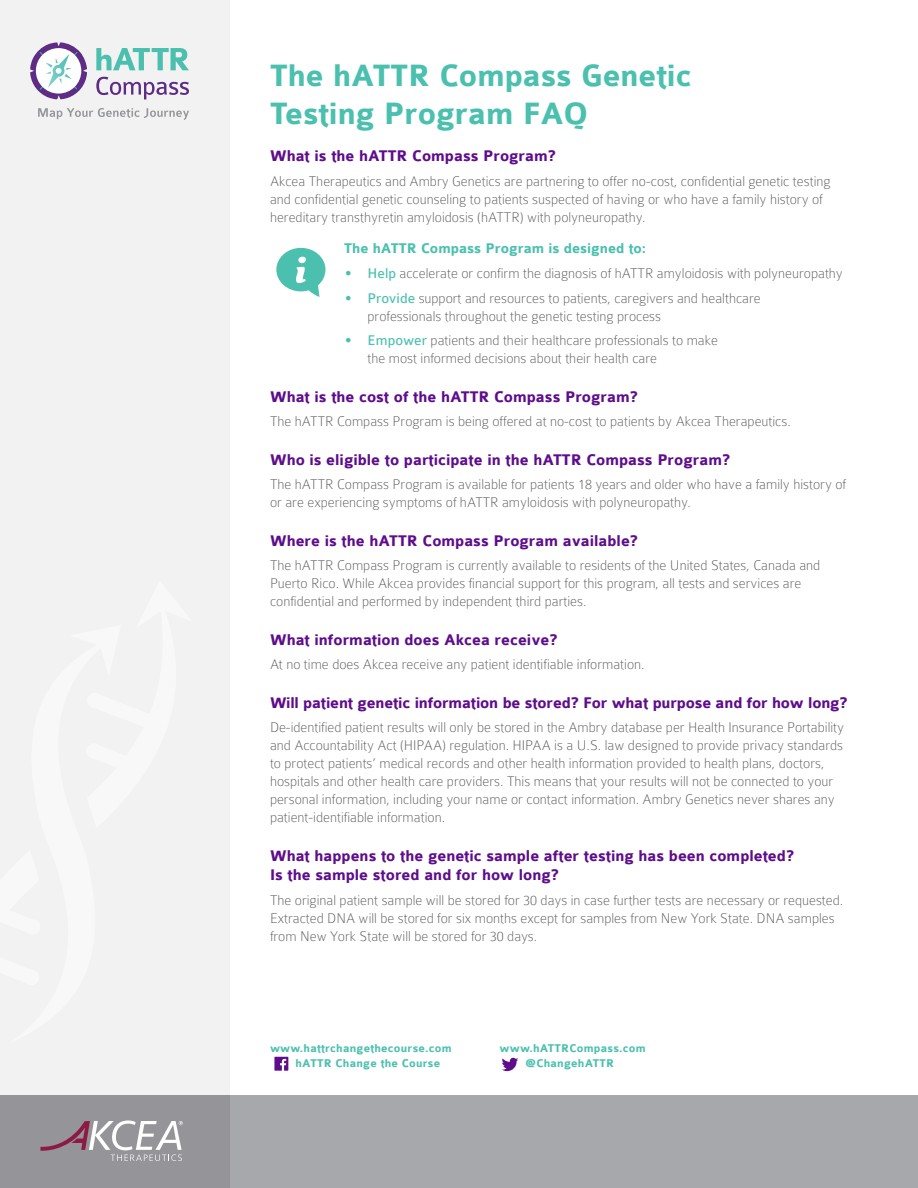
<style>
.page{position:relative;width:918px;height:1188px;background:#fff}
.page>*{position:absolute;margin:0;border:0;box-sizing:border-box;transform-origin:0 0}
.t1{font:700 33px/37.5px "Colaborate";color:#4bc0af}
.t2{font:700 16.5px/19.5px "Colaborate";color:#5e0d8b}
.t3{font:100 15px/18px "Colaborate";color:#59595c}
.t4{font:700 15px "Colaborate";color:#4bc0af}
.t5{font:700 12px "Colaborate";letter-spacing:.02em;color:#4bc0af}
.s1{font-weight:700;color:#4bc0af}
.s2{font-weight:400;color:#4bc0af}
</style>
<div class="page">
<div style="left:0;top:1096px;width:918px;height:92px;background:#a6a8ab"></div>
<div style="left:0;top:0;width:230px;height:1188px;background:#f2f2f2"></div>
<div style="left:0;top:1096px;width:230px;height:92px;background:#949499"></div>
<svg style="left:40px;top:1120px;width:143px;height:41px"></svg>
<svg style="left:502px;top:1058px;width:16px;height:13px"></svg>
<svg style="left:274px;top:1057px;width:14px;height:14px"></svg>
<svg style="left:96px;top:48px;width:93px;height:22px"></svg>
<svg style="left:38px;top:108px;width:151px;height:12px"></svg>
<svg style="left:96px;top:77px;width:93px;height:22px"></svg>
<svg style="left:30px;top:42px;width:57px;height:57px"></svg>
<svg style="left:276px;top:248px;width:50px;height:49px"></svg>
<p class="t1" style="left:270px;top:58px;width:423px">The hATTR Compass Genetic<br>Testing Program FAQ</p>
<p class="t2" style="left:270px;top:146px;width:287px">What is the hATTR Compass Program?</p>
<p class="t3" style="left:270px;top:172px;width:562px">Akcea Therapeutics and Ambry Genetics are partnering to offer no-cost, confidential genetic testing and confidential genetic counseling to patients suspected of having or who have a family history of hereditary transthyretin amyloidosis (hATTR) with polyneuropathy.</p>
<p class="t4" style="left:344px;top:241px;width:303px">The hATTR Compass Program is designed to:</p>
<p class="t3" style="left:344px;top:264px;width:500px"><span class="s1">•</span> <span class="s2">Help</span> accelerate or confirm the diagnosis of hATTR amyloidosis with polyneuropathy</p>
<p class="t3" style="left:368px;top:289px;width:395px;text-indent:-23px"><span class="s1">•</span> <span class="s2">Provide</span> support and resources to patients, caregivers and healthcare professionals throughout the genetic testing process</p>
<p class="t3" style="left:368px;top:332px;width:352px;text-indent:-23px"><span class="s1">•</span> <span class="s2">Empower</span> patients and their healthcare professionals to make the most informed decisions about their health care</p>
<p class="t2" style="left:270px;top:387px;width:369px">What is the cost of the hATTR Compass Program?</p>
<p class="t3" style="left:270px;top:413px;width:522px">The hATTR Compass Program is being offered at no-cost to patients by Akcea Therapeutics.</p>
<p class="t2" style="left:270px;top:450px;width:462px">Who is eligible to participate in the hATTR Compass Program?</p>
<p class="t3" style="left:270px;top:476px;width:578px">The hATTR Compass Program is available for patients 18 years and older who have a family history of or are experiencing symptoms of hATTR amyloidosis with polyneuropathy.</p>
<p class="t2" style="left:270px;top:531px;width:369px">Where is the hATTR Compass Program available?</p>
<p class="t3" style="left:270px;top:557px;width:552px">The hATTR Compass Program is currently available to residents of the United States, Canada and<br>Puerto Rico. While Akcea provides financial support for this program, all tests and services are confidential and performed by independent third parties.</p>
<p class="t2" style="left:270px;top:630px;width:289px">What information does Akcea receive?</p>
<p class="t3" style="left:270px;top:656px;width:376px">At no time does Akcea receive any patient identifiable information.</p>
<p class="t2" style="left:270px;top:693px;width:579px">Will patient genetic information be stored? For what purpose and for how long?</p>
<p class="t3" style="left:270px;top:719px;width:576px">De-identified patient results will only be stored in the Ambry database per Health Insurance Portability and Accountability Act (HIPAA) regulation. HIPAA is a U.S. law designed to provide privacy standards to protect patients’ medical records and other health information provided to health plans, doctors, hospitals and other health care providers. This means that your results will not be connected to your personal information, including your name or contact information. Ambry Genetics never shares any patient-identifiable information.</p>
<p class="t2" style="left:270px;top:846px;width:526px">What happens to the genetic sample after testing has been completed?<br>Is the sample stored and for how long?</p>
<p class="t3" style="left:270px;top:891px;width:575px">The original patient sample will be stored for 30 days in case further tests are necessary or requested.<br>Extracted DNA will be stored for six months except for samples from New York State. DNA samples from New York State will be stored for 30 days.</p>
<p class="t5" style="left:270px;top:1042px;width:183px">www.hattrchangethecourse.com</p>
<p class="t5" style="left:296px;top:1057px;width:146px">hATTR Change the Course</p>
<p class="t5" style="left:500px;top:1042px;width:148px">www.hATTRCompass.com</p>
<p class="t5" style="left:525px;top:1057px;width:91px">@ChangehATTR</p>
</div>
